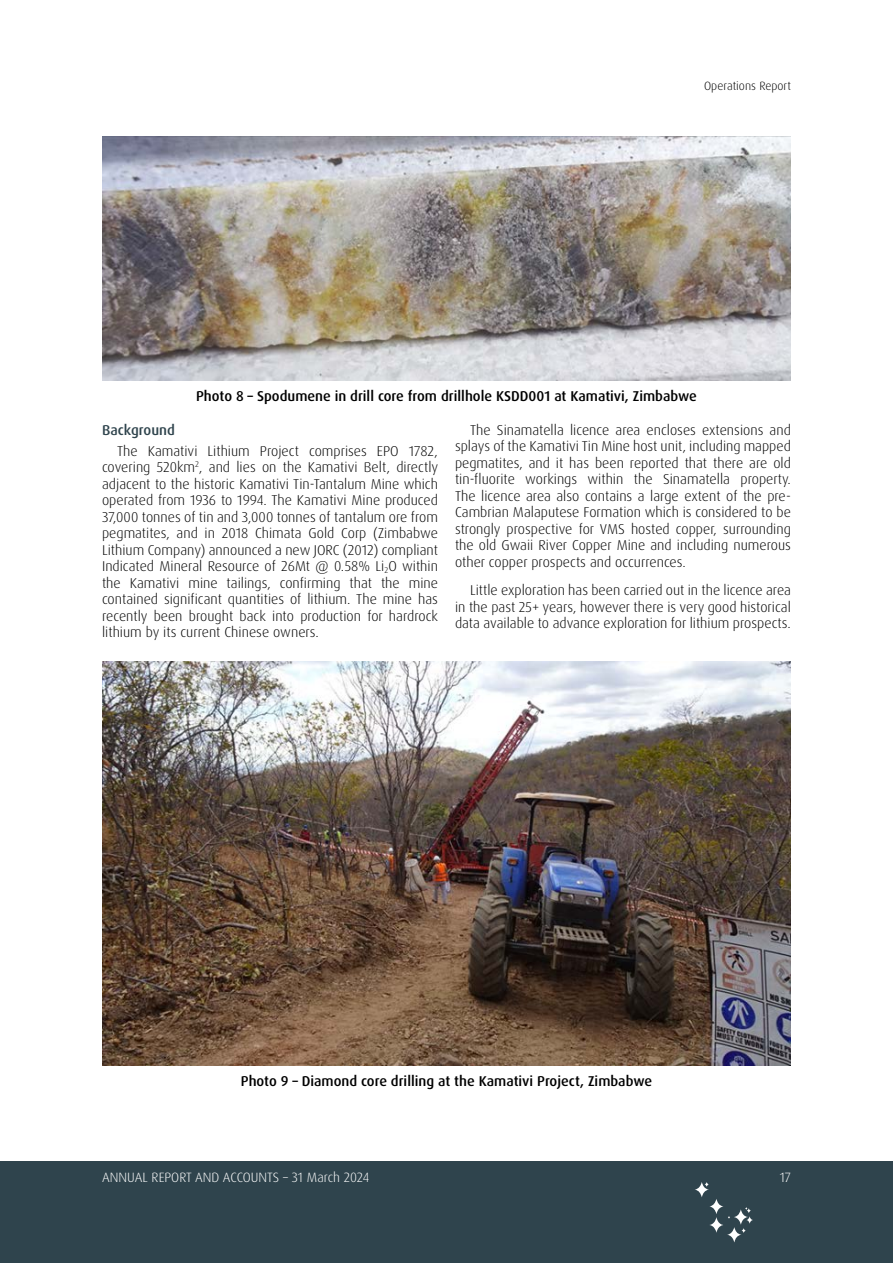
<style>
.page{position:relative;width:893px;height:1263px;background:#fff}
.page>*{position:absolute;margin:0;border:0;box-sizing:border-box;transform-origin:0 0}
.Main_text{font:300 14.25px/16.5px "Dax Pro";color:#000;text-align:justify}
.Main_text-2{font:500 14.25px "Dax Pro";color:#000}
.Sub_head{font:500 14.25px "Dax Pro";color:#2f444d}
.t1{font:300 13.5px "Dax Pro";color:#fff}
.t2{font:300 12px "Dax Pro";color:#000}
</style>
<div class="page">
<div style="left:0;top:1161px;width:893px;height:102px;background:#2f444d"></div>
<svg style="left:695px;top:1182px;width:58px;height:60px"></svg>
<img style="left:102px;top:136px;width:689px;height:245px">
<img style="left:102px;top:661px;width:689px;height:404px">
<p class="t2" style="left:704px;top:78px;width:88px">Operations Report</p>
<p class="Main_text-2" style="left:196px;top:387px;width:502px">Photo 8 – Spodumene in drill core from drillhole KSDD001 at Kamativi, Zimbabwe</p>
<p class="Sub_head" style="left:102px;top:421px;width:74px">Background</p>
<p class="Main_text" style="left:102px;top:442px;width:338px;text-indent:15px">The Kamativi Lithium Project comprises EPO 1782, covering 520km<sup>2</sup>, and lies on the Kamativi Belt, directly adjacent to the historic Kamativi Tin-Tantalum Mine which operated from 1936 to 1994. The Kamativi Mine produced 37,000 tonnes of tin and 3,000 tonnes of tantalum ore from pegmatites, and in 2018 Chimata Gold Corp (Zimbabwe Lithium Company) announced a new JORC (2012) compliant Indicated Mineral Resource of 26Mt @ 0.58% Li<sub>2</sub>O within the Kamativi mine tailings, confirming that the mine contained significant quantities of lithium. The mine has recently been brought back into production for hardrock lithium by its current Chinese owners.</p>
<p class="Main_text" style="left:455px;top:422px;width:337px;text-indent:15px">The Sinamatella licence area encloses extensions and splays of the Kamativi Tin Mine host unit, including mapped pegmatites, and it has been reported that there are old tin-fluorite workings within the Sinamatella property.<br>The licence area also contains a large extent of the pre-Cambrian Malaputese Formation which is considered to be strongly prospective for VMS hosted copper, surrounding the old Gwaii River Copper Mine and including numerous other copper prospects and occurrences.</p>
<p class="Main_text" style="left:455px;top:582px;width:337px;text-indent:15px">Little exploration has been carried out in the licence area in the past 25+ years, however there is very good historical data available to advance exploration for lithium prospects.</p>
<p class="Main_text-2" style="left:241px;top:1072px;width:413px">Photo 9 – Diamond core drilling at the Kamativi Project, Zimbabwe</p>
<p class="t1" style="left:102px;top:1169px;width:269px">ANNUAL REPORT AND ACCOUNTS – 31 March 2024</p>
<p class="t1" style="left:780px;top:1169px;width:13px">17</p>
</div>
